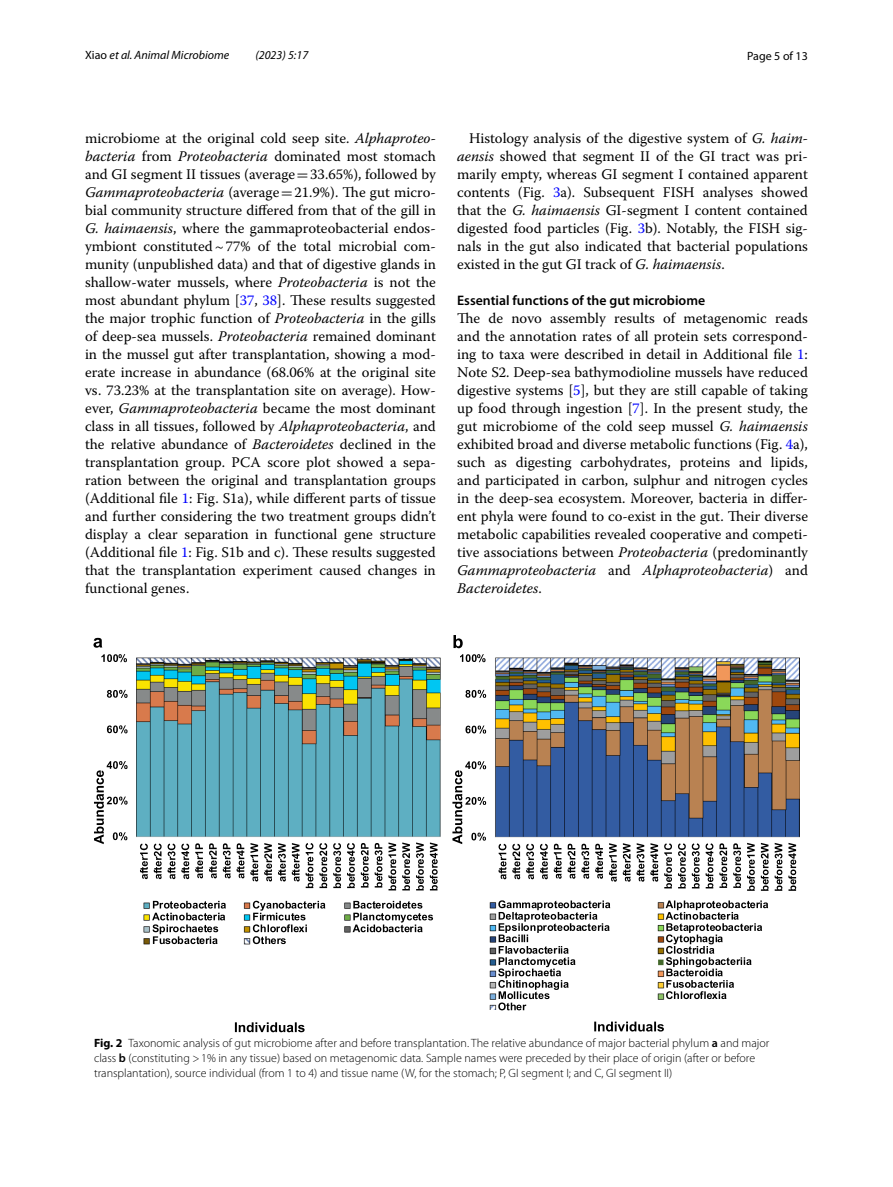
<style>
.page{position:relative;width:893px;height:1187px;background:#fff}
.page>*{position:absolute;margin:0;border:0;box-sizing:border-box;transform-origin:0 0}
.t1{font:14.7px/18px "Warnock Pro";color:#000;text-align:justify}
.t2{font:600 13.8px "Myriad Pro";color:#000}
.t3{font:300 12px/15px "Myriad Pro";color:#000}
.t4{font:italic 12px "Myriad Pro";color:#000}
.t5{font:12px "Myriad Pro";color:#000}
.s1{font-style:normal}
.s2{font-style:italic}
.s3{font-family:"MTSY"}
.s4{color:#00f}
.s5{font-weight:700}
.s6{font-weight:600}
</style>
<div class="page">
<img style="left:136px;top:657px;width:663px;height:352px">
<svg style="left:93px;top:637px;width:9px;height:10px"></svg>
<svg style="left:107px;top:725px;width:21px;height:8px"></svg>
<svg style="left:107px;top:689px;width:21px;height:8px"></svg>
<svg style="left:101px;top:654px;width:26px;height:8px"></svg>
<svg style="left:140px;top:843px;width:8px;height:36px"></svg>
<svg style="left:154px;top:843px;width:8px;height:36px"></svg>
<svg style="left:168px;top:843px;width:7px;height:36px"></svg>
<svg style="left:181px;top:843px;width:8px;height:36px"></svg>
<svg style="left:195px;top:843px;width:8px;height:35px"></svg>
<svg style="left:209px;top:843px;width:8px;height:35px"></svg>
<svg style="left:223px;top:843px;width:8px;height:35px"></svg>
<svg style="left:237px;top:843px;width:7px;height:35px"></svg>
<svg style="left:250px;top:843px;width:8px;height:38px"></svg>
<svg style="left:264px;top:843px;width:8px;height:38px"></svg>
<svg style="left:278px;top:843px;width:8px;height:38px"></svg>
<svg style="left:292px;top:843px;width:8px;height:38px"></svg>
<svg style="left:306px;top:842px;width:7px;height:46px"></svg>
<svg style="left:319px;top:842px;width:8px;height:46px"></svg>
<svg style="left:333px;top:842px;width:8px;height:46px"></svg>
<svg style="left:347px;top:842px;width:8px;height:46px"></svg>
<svg style="left:361px;top:842px;width:8px;height:45px"></svg>
<svg style="left:375px;top:842px;width:7px;height:45px"></svg>
<svg style="left:388px;top:842px;width:8px;height:48px"></svg>
<svg style="left:402px;top:842px;width:8px;height:48px"></svg>
<svg style="left:416px;top:842px;width:8px;height:48px"></svg>
<svg style="left:430px;top:842px;width:8px;height:48px"></svg>
<svg style="left:353px;top:900px;width:80px;height:32px"></svg>
<svg style="left:152px;top:900px;width:74px;height:44px"></svg>
<svg style="left:253px;top:900px;width:72px;height:44px"></svg>
<svg style="left:465px;top:725px;width:21px;height:8px"></svg>
<svg style="left:465px;top:689px;width:21px;height:8px"></svg>
<svg style="left:460px;top:654px;width:26px;height:8px"></svg>
<svg style="left:499px;top:843px;width:7px;height:36px"></svg>
<svg style="left:512px;top:843px;width:8px;height:36px"></svg>
<svg style="left:526px;top:843px;width:8px;height:36px"></svg>
<svg style="left:540px;top:843px;width:8px;height:36px"></svg>
<svg style="left:554px;top:843px;width:8px;height:35px"></svg>
<svg style="left:568px;top:843px;width:7px;height:35px"></svg>
<svg style="left:581px;top:843px;width:8px;height:35px"></svg>
<svg style="left:595px;top:843px;width:8px;height:35px"></svg>
<svg style="left:609px;top:843px;width:8px;height:38px"></svg>
<svg style="left:623px;top:843px;width:8px;height:38px"></svg>
<svg style="left:637px;top:843px;width:7px;height:38px"></svg>
<svg style="left:650px;top:843px;width:8px;height:38px"></svg>
<svg style="left:664px;top:843px;width:8px;height:45px"></svg>
<svg style="left:678px;top:843px;width:8px;height:45px"></svg>
<svg style="left:692px;top:843px;width:8px;height:45px"></svg>
<svg style="left:706px;top:843px;width:7px;height:45px"></svg>
<svg style="left:719px;top:843px;width:8px;height:44px"></svg>
<svg style="left:733px;top:843px;width:8px;height:44px"></svg>
<svg style="left:747px;top:842px;width:8px;height:48px"></svg>
<svg style="left:761px;top:842px;width:21px;height:48px"></svg>
<svg style="left:788px;top:842px;width:8px;height:48px"></svg>
<svg style="left:666px;top:900px;width:102px;height:99px"></svg>
<svg style="left:498px;top:900px;width:112px;height:110px"></svg>
<svg style="left:453px;top:635px;width:10px;height:13px"></svg>
<svg style="left:94px;top:761px;width:34px;height:83px"></svg>
<svg style="left:235px;top:1022px;width:70px;height:10px"></svg>
<svg style="left:452px;top:761px;width:34px;height:83px"></svg>
<svg style="left:594px;top:1021px;width:70px;height:10px"></svg>
<p class="t4" style="left:85px;top:48px;width:146px"><span class="s1">Xiao</span> et al. Animal Microbiome</p>
<p class="t4" style="left:255px;top:48px;width:54px">(2023) 5:17</p>
<p class="t5" style="left:747px;top:48px;width:62px">Page 5 of 13</p>
<p class="t1" style="left:85px;top:128px;width:352px">microbiome at the original cold seep site. <span class="s2">Alphaproteo&shy;bacteria</span> from <span class="s2">Proteobacteria</span> dominated most stomach and GI segment II tissues (average<span class="s3">=</span>33.65%), followed by <span class="s2">Gammaproteobacteria</span> (average<span class="s3">=</span>21.9%). The gut micro&shy;bial community structure differed from that of the gill in <span class="s2">G. haimaensis</span>, where the gammaproteobacterial endos&shy;ymbiont constituted~77% of the total microbial com&shy;munity (unpublished data) and that of digestive glands in shallow-water mussels, where <span class="s2">Proteobacteria</span> is not the most abundant phylum [<span class="s4">37</span>, <span class="s4">38</span>]. These results suggested the major trophic function of <span class="s2">Proteobacteria</span> in the gills of deep-sea mussels. <span class="s2">Proteobacteria</span> remained dominant in the mussel gut after transplantation, showing a mod&shy;erate increase in abundance (68.06% at the original site vs. 73.23% at the transplantation site on average). How&shy;ever, <span class="s2">Gammaproteobacteria</span> became the most dominant class in all tissues, followed by <span class="s2">Alphaproteobacteria</span>, and the relative abundance of <span class="s2">Bacteroidetes</span> declined in the transplantation group. PCA score plot showed a sepa&shy;ration between the original and transplantation groups (Additional file <span class="s4">1</span>: Fig. S1a), while different parts of tissue and further considering the two treatment groups didn’t display a clear separation in functional gene structure (Additional file <span class="s4">1</span>: Fig. S1b and c). These results suggested that the transplantation experiment caused changes in functional genes.</p>
<p class="t1" style="left:457px;top:128px;width:352px;text-indent:12px">Histology analysis of the digestive system of <span class="s2">G. haim&shy;aensis</span> showed that segment II of the GI tract was pri&shy;marily empty, whereas GI segment I contained apparent contents (Fig. <span class="s4">3</span>a). Subsequent FISH analyses showed that the <span class="s2">G. haimaensis</span> GI-segment I content contained digested food particles (Fig. <span class="s4">3</span>b). Notably, the FISH sig&shy;nals in the gut also indicated that bacterial populations existed in the gut GI track of <span class="s2">G. haimaensis</span>.</p>
<p class="t2" style="left:457px;top:291px;width:250px">Essential functions of the gut microbiome</p>
<p class="t1" style="left:457px;top:308px;width:352px">The de novo assembly results of metagenomic reads and the annotation rates of all protein sets correspond&shy;ing to taxa were described in detail in Additional file <span class="s4">1</span>:<br>Note S2. Deep-sea bathymodioline mussels have reduced digestive systems [<span class="s4">5</span>], but they are still capable of taking up food through ingestion [<span class="s4">7</span>]. In the present study, the gut microbiome of the cold seep mussel <span class="s2">G. haimaensis </span>exhibited broad and diverse metabolic functions (Fig. <span class="s4">4</span>a), such as digesting carbohydrates, proteins and lipids, and participated in carbon, sulphur and nitrogen cycles in the deep-sea ecosystem. Moreover, bacteria in differ&shy;ent phyla were found to co-exist in the gut. Their diverse metabolic capabilities revealed cooperative and competi&shy;tive associations between <span class="s2">Proteobacteria</span> (predominantly <span class="s2">Gammaproteobacteria</span> and <span class="s2">Alphaproteobacteria</span>) and <span class="s2">Bacteroidetes</span>.</p>
<p class="t3" style="left:94px;top:1036px;width:677px"><span class="s5">Fig. 2</span> Taxonomic analysis of gut microbiome after and before transplantation. The relative abundance of major bacterial phylum <span class="s6">a</span> and major class <span class="s6">b</span> (constituting &gt;1% in any tissue) based on metagenomic data. Sample names were preceded by their place of origin (after or before transplantation), source individual (from 1 to 4) and tissue name (W, for the stomach; P, GI segment I; and C, GI segment II)</p>
</div>
